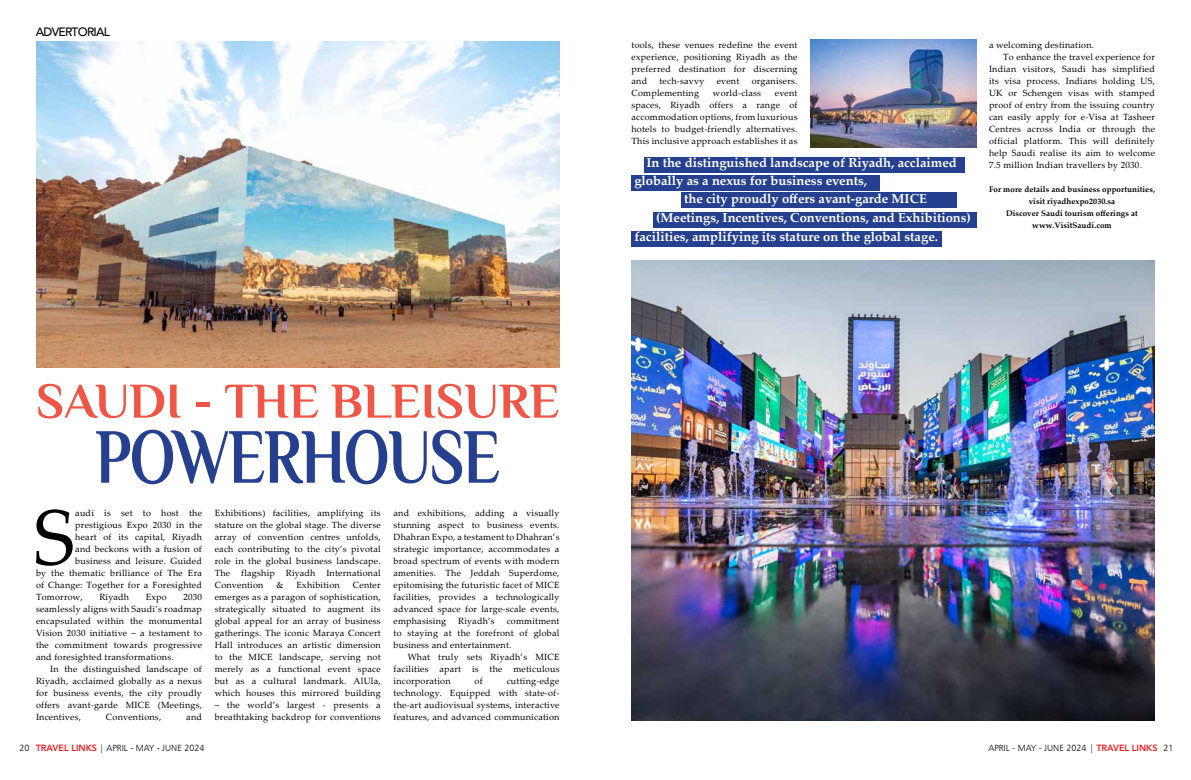
<style>
.page{position:relative;width:1191px;height:780px;background:#fff}
.page>*{position:absolute;margin:0;border:0;box-sizing:border-box;transform-origin:0 0}
.t1{font:700 78px "Philosopher";letter-spacing:-.025em;color:#25408f;scale:.8 1}
.t2{font:77.9px "Palatino Linotype";color:#000}
.t3{font:700 50px "Philosopher";color:#f05546}
.t4{font:700 13px/19px "Palatino Linotype";color:#fff}
.t5{font:500 12px "Avenir LT Std";letter-spacing:-.06em;color:#000}
.t6{font:9px/12px "Palatino Linotype";letter-spacing:.025em;color:#000;text-align:justify}
.t7{font:9px "Humanist 777 BT Light B";color:#000}
.t8{font:700 8px/12px "Palatino Linotype";letter-spacing:.01em;color:#000;text-align:center}
.s1{font-family:"Avenir LT Std";font-weight:800;color:#ed1d24}
</style>
<div class="page">
<img style="left:36px;top:41px;width:523px;height:326px">
<img style="left:631px;top:261px;width:524px;height:459px">
<div style="left:643px;top:157px;width:321px;height:16px;background:#25408f"></div>
<div style="left:631px;top:175px;width:248px;height:16px;background:#25408f"></div>
<div style="left:681px;top:192px;width:275px;height:16px;background:#25408f"></div>
<div style="left:653px;top:212px;width:323px;height:15px;background:#25408f"></div>
<div style="left:631px;top:231px;width:311px;height:15px;background:#25408f"></div>
<img style="left:810px;top:40px;width:167px;height:107px">
<h3 class="t5" style="left:36px;top:25px;width:76px">ADVERTORIAL</h3>
<h3 class="t3" style="left:36px;top:368px;width:525px">SAUDI - THE BLEISURE</h3>
<h1 class="t1" style="left:95px;top:405px;width:508px">POWERHOUSE</h1>
<h2 class="t2" style="left:34px;top:482px;width:42px">S</h2>
<p class="t6" style="left:75px;top:507px;width:128px">audi is set to host the</p>
<p class="t6" style="left:75px;top:519px;width:128px">prestigious Expo 2030 in the</p>
<p class="t6" style="left:75px;top:531px;width:128px">heart of its capital, Riyadh</p>
<p class="t6" style="left:75px;top:543px;width:128px">and beckons with a fusion of</p>
<p class="t6" style="left:75px;top:555px;width:128px">business and leisure. Guided</p>
<p class="t6" style="left:36px;top:567px;width:167px">by the thematic brilliance of The Era</p>
<p class="t6" style="left:36px;top:579px;width:167px">of Change: Together for a Foresighted</p>
<p class="t6" style="left:36px;top:591px;width:48px">Tomorrow,</p>
<p class="t6" style="left:99px;top:591px;width:31px">Riyadh</p>
<p class="t6" style="left:146px;top:591px;width:23px">Expo</p>
<p class="t6" style="left:36px;top:591px;width:167px;text-indent:147px">2030 seamlessly aligns with Saudi’s roadmap encapsulated within the monumental Vision 2030 initiative – a testament to the commitment towards progressive and foresighted transformations.</p>
<p class="t6" style="left:36px;top:663px;width:167px;text-indent:14px">In the distinguished landscape of Riyadh, acclaimed globally as a nexus for business events, the city proudly offers avant-garde MICE (Meetings, Incentives,</p>
<p class="t6" style="left:106px;top:711px;width:57px">Conventions,</p>
<p class="t6" style="left:186px;top:711px;width:17px">and</p>
<p class="t6" style="left:215px;top:507px;width:167px">Exhibitions) facilities, amplifying its stature on the global stage. The diverse array of convention centres unfolds, each contributing to the city’s pivotal role in the global business landscape.<br>The flagship Riyadh International Convention</p>
<p class="t6" style="left:276px;top:579px;width:9px">&amp;</p>
<p class="t6" style="left:296px;top:579px;width:45px">Exhibition</p>
<p class="t6" style="left:215px;top:579px;width:167px;text-indent:138px">Center emerges as a paragon of sophistication, strategically situated to augment its global appeal for an array of business gatherings. The iconic Maraya Concert Hall introduces an artistic dimension to the MICE landscape, serving not merely as a functional event space but as a cultural landmark. AlUla, which houses this mirrored building</p>
<p class="t6" style="left:215px;top:698px;width:167px">– the world’s largest - presents a breathtaking backdrop for conventions</p>
<p class="t6" style="left:393px;top:506px;width:167px">and exhibitions, adding a visually stunning aspect to business events.<br>Dhahran Expo, a testament to Dhahran’s strategic importance, accommodates a broad spectrum of events with modern amenities. The Jeddah Superdome, epitomising the futuristic facet of MICE facilities, provides a technologically advanced space for large-scale events, emphasising</p>
<p class="t6" style="left:458px;top:614px;width:38px">Riyadh’s</p>
<p class="t6" style="left:393px;top:614px;width:167px;text-indent:113px">commitment to staying at the forefront of global business and entertainment.</p>
<p class="t6" style="left:393px;top:650px;width:167px;text-indent:14px">What truly sets Riyadh’s MICE facilities apart is the meticulous incorporation</p>
<p class="t6" style="left:474px;top:674px;width:10px">of</p>
<p class="t6" style="left:393px;top:674px;width:167px;text-indent:113px">cutting-edge technology. Equipped with state-of&shy;the-art audiovisual systems, interactive features, and advanced communication</p>
<p class="t6" style="left:631px;top:38px;width:167px">tools, these venues redefine the event experience, positioning Riyadh as the preferred destination for discerning and</p>
<p class="t6" style="left:659px;top:74px;width:46px">tech-savvy</p>
<p class="t6" style="left:716px;top:74px;width:24px">event</p>
<p class="t6" style="left:751px;top:74px;width:47px">organisers.</p>
<p class="t6" style="left:631px;top:86px;width:69px">Complementing</p>
<p class="t6" style="left:713px;top:86px;width:50px">world-class</p>
<p class="t6" style="left:631px;top:86px;width:167px;text-indent:143px">event spaces, Riyadh offers a range of accommodation options, from luxurious hotels to budget-friendly alternatives.<br>This inclusive approach establishes it as</p>
<h3 class="t4" style="left:646px;top:153px;width:312px">In the distinguished landscape of Riyadh, acclaimed</h3>
<h3 class="t4" style="left:634px;top:171px;width:234px">globally as a nexus for business events,</h3>
<h3 class="t4" style="left:684px;top:188px;width:244px">the city proudly offers avant-garde MICE</h3>
<h3 class="t4" style="left:634px;top:208px;width:338px;text-indent:22px">(Meetings, Incentives, Conventions, and Exhibitions) facilities, amplifying its stature on the global stage.</h3>
<p class="t6" style="left:989px;top:38px;width:107px">a welcoming destination.</p>
<p class="t6" style="left:1003px;top:50px;width:153px">To enhance the travel experience for</p>
<p class="t6" style="left:989px;top:62px;width:167px">Indian visitors, Saudi has simplified</p>
<p class="t6" style="left:989px;top:74px;width:167px">its visa process. Indians holding US,</p>
<p class="t6" style="left:989px;top:86px;width:167px">UK or Schengen visas with stamped</p>
<p class="t6" style="left:989px;top:98px;width:167px">proof of entry from the issuing country</p>
<p class="t6" style="left:989px;top:110px;width:167px">can easily apply for e-Visa at Tasheer</p>
<p class="t6" style="left:989px;top:122px;width:167px">Centres across India or through the</p>
<p class="t6" style="left:989px;top:134px;width:167px">official platform. This will definitely</p>
<p class="t6" style="left:989px;top:146px;width:167px">help Saudi realise its aim to welcome</p>
<p class="t6" style="left:989px;top:158px;width:154px">7.5 million Indian travellers by 2030.</p>
<p class="t8" style="left:989px;top:183px;width:167px">For more details and business opportunities, visit riyadhexpo2030.sa<br>Discover Saudi tourism offerings at www.VisitSaudi.com</p>
<p class="t7" style="left:20px;top:742px;width:187px">20 <span class="s1">TRAVEL LINKS</span> | APRIL - MAY - JUNE 2024</p>
<p class="t7" style="left:988px;top:742px;width:187px">APRIL - MAY - JUNE 2024 | <span class="s1">TRAVEL LINKS</span> 21</p>
</div>
